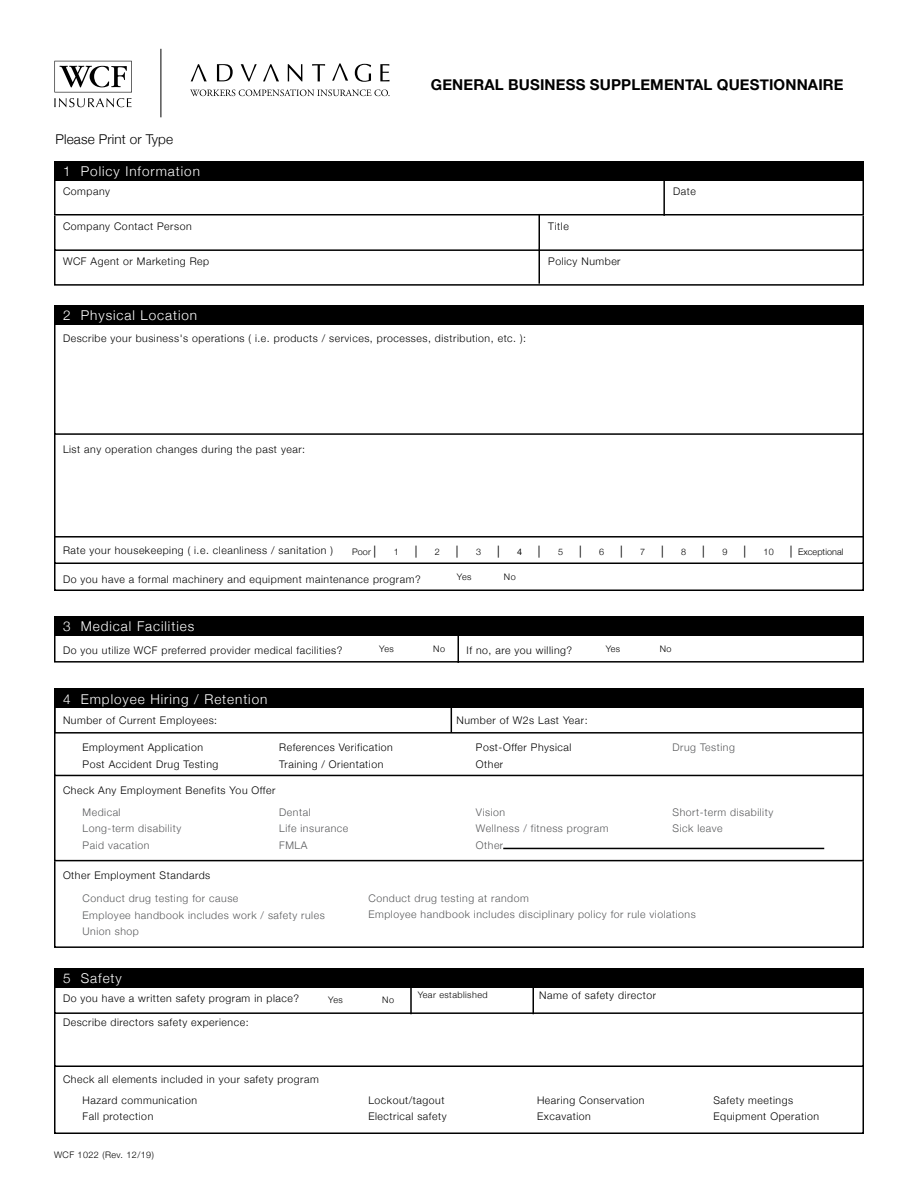
<style>
.page{position:relative;width:918px;height:1188px;background:#fff}
.page>*{position:absolute;margin:0;border:0;box-sizing:border-box;transform-origin:0 0}
.t1{font:700 15px "Helvetica Neue";letter-spacing:.01em;color:#000}
.t2{font:300 13.5px "Helvetica Neue";letter-spacing:.07em;color:#fff}
.t3{font:300 13.5px "Helvetica Neue";letter-spacing:.01em;color:#000}
.t4{font:12px "Helvetica Neue";color:#000}
.t5{font:300 10.5px/16.6px "Helvetica Neue";letter-spacing:.05em;color:#000}
.t6{font:300 10.5px "Helvetica Neue";letter-spacing:.05em;color:#58595b}
.t7{font:300 9px "Helvetica Neue";letter-spacing:.05em;color:#000}
.t8{font:300 9px "Helvetica Neue";letter-spacing:.01em;color:#000}
.t9{font:9px "Helvetica Neue";color:#000}
.s1{font-weight:400;font-size:12px}
</style>
<div class="page">
<div style="left:54px;top:179px;width:810px;height:36px;border:2px solid #000"></div>
<div style="left:54px;top:250px;width:810px;height:36px;border:2px solid #000"></div>
<div style="left:54px;top:161px;width:810px;height:20px;background:#000"></div>
<hr style="left:538px;top:214px;width:2px;height:35px;background:#000">
<hr style="left:538px;top:249px;width:2px;height:35px;background:#000">
<hr style="left:663px;top:181px;width:2px;height:35px;background:#000">
<hr style="left:451px;top:696px;width:1px;height:37px;background:#000">
<div style="left:54px;top:705px;width:810px;height:29px;border:2px solid #000"></div>
<div style="left:54px;top:775px;width:810px;height:86px;border:2px solid #000"></div>
<div style="left:54px;top:860px;width:810px;height:88px;border:2px solid #000"></div>
<div style="left:54px;top:688px;width:810px;height:20px;background:#000"></div>
<hr style="left:503px;top:848px;width:321px;height:1px;background:#000">
<hr style="left:410px;top:979px;width:2px;height:35px;background:#000">
<hr style="left:532px;top:979px;width:2px;height:35px;background:#000">
<div style="left:54px;top:968px;width:810px;height:20px;background:#000"></div>
<div style="left:54px;top:985px;width:810px;height:29px;border:2px solid #000"></div>
<div style="left:54px;top:1013px;width:810px;height:54px;border:2px solid #000"></div>
<div style="left:54px;top:1065px;width:810px;height:69px;border:2px solid #000"></div>
<hr style="left:458px;top:628px;width:1px;height:35px;background:#000">
<div style="left:54px;top:634px;width:810px;height:29px;border:2px solid #000"></div>
<div style="left:54px;top:616px;width:810px;height:20px;background:#000"></div>
<div style="left:54px;top:316px;width:810px;height:119px;border:2px solid #000"></div>
<div style="left:54px;top:536px;width:810px;height:28px;border:2px solid #000"></div>
<div style="left:54px;top:563px;width:810px;height:28px;border:2px solid #000"></div>
<div style="left:54px;top:306px;width:810px;height:19px;background:#000"></div>
<svg style="left:54px;top:61px;width:78px;height:31px"></svg>
<svg style="left:54px;top:98px;width:78px;height:9px"></svg>
<svg style="left:191px;top:64px;width:16px;height:17px"></svg>
<svg style="left:217px;top:64px;width:16px;height:17px"></svg>
<svg style="left:241px;top:64px;width:16px;height:17px"></svg>
<svg style="left:263px;top:64px;width:16px;height:17px"></svg>
<svg style="left:288px;top:64px;width:14px;height:17px"></svg>
<svg style="left:312px;top:64px;width:13px;height:18px"></svg>
<svg style="left:355px;top:64px;width:16px;height:18px"></svg>
<svg style="left:380px;top:64px;width:10px;height:17px"></svg>
<svg style="left:332px;top:63px;width:16px;height:18px"></svg>
<svg style="left:190px;top:89px;width:200px;height:7px"></svg>
<hr style="left:161px;top:49px;width:1px;height:68px;background:#000">
<p class="t3" style="left:56px;top:128px;width:119px">Please Print or Type</p>
<p class="t2" style="left:63px;top:160px;width:138px">1 Policy Information</p>
<p class="t5" style="left:63px;top:182px;width:49px">Company</p>
<p class="t5" style="left:63px;top:218px;width:130px">Company Contact Person</p>
<p class="t5" style="left:63px;top:252px;width:148px">WCF Agent or Marketing Rep</p>
<h1 class="t1" style="left:431px;top:73px;width:414px">GENERAL BUSINESS SUPPLEMENTAL QUESTIONNAIRE</h1>
<p class="t5" style="left:548px;top:218px;width:22px">Title</p>
<p class="t5" style="left:548px;top:252px;width:74px">Policy Number</p>
<p class="t5" style="left:673px;top:182px;width:24px">Date</p>
<p class="t2" style="left:63px;top:305px;width:136px">2 Physical Location</p>
<p class="t5" style="left:63px;top:330px;width:465px">Describe your business's operations ( i.e. products / services, processes, distribution, etc. ):</p>
<p class="t5" style="left:63px;top:440px;width:244px">List any operation changes during the past year:</p>
<p class="t7" style="left:352px;top:544px;width:26px">Poor <span class="s1">|</span></p>
<p class="t7" style="left:394px;top:544px;width:7px">1</p>
<p class="t4" style="left:415px;top:542px;width:4px">|</p>
<p class="t7" style="left:435px;top:544px;width:7px">2</p>
<p class="t4" style="left:456px;top:542px;width:4px">|</p>
<p class="t7" style="left:476px;top:544px;width:7px">3</p>
<p class="t4" style="left:497px;top:542px;width:4px">|</p>
<p class="t9" style="left:517px;top:545px;width:7px">4</p>
<p class="t4" style="left:538px;top:542px;width:4px">|</p>
<p class="t7" style="left:558px;top:544px;width:7px">5</p>
<p class="t4" style="left:579px;top:542px;width:4px">|</p>
<p class="t7" style="left:599px;top:544px;width:7px">6</p>
<p class="t4" style="left:620px;top:542px;width:4px">|</p>
<p class="t7" style="left:640px;top:544px;width:7px">7</p>
<p class="t4" style="left:661px;top:542px;width:4px">|</p>
<p class="t7" style="left:681px;top:544px;width:7px">8</p>
<p class="t4" style="left:702px;top:542px;width:4px">|</p>
<p class="t7" style="left:722px;top:544px;width:7px">9</p>
<p class="t4" style="left:743px;top:542px;width:4px">|</p>
<p class="t7" style="left:764px;top:544px;width:12px">10</p>
<p class="t8" style="left:790px;top:544px;width:55px"><span class="s1">|</span> Exceptional</p>
<p class="t5" style="left:63px;top:541px;width:272px">Rate your housekeeping ( i.e. cleanliness / sanitation )</p>
<p class="t5" style="left:63px;top:570px;width:359px">Do you have a formal machinery and equipment maintenance program?</p>
<p class="t7" style="left:457px;top:570px;width:16px">Yes</p>
<p class="t7" style="left:504px;top:570px;width:13px">No</p>
<p class="t2" style="left:63px;top:615px;width:133px">3 Medical Facilities</p>
<p class="t5" style="left:63px;top:641px;width:281px">Do you utilize WCF preferred provider medical facilities?</p>
<p class="t5" style="left:467px;top:641px;width:107px">If no, are you willing?</p>
<p class="t7" style="left:379px;top:641px;width:16px">Yes</p>
<p class="t7" style="left:433px;top:641px;width:13px">No</p>
<p class="t7" style="left:606px;top:641px;width:16px">Yes</p>
<p class="t7" style="left:660px;top:641px;width:13px">No</p>
<p class="t2" style="left:63px;top:688px;width:206px">4 Employee Hiring / Retention</p>
<p class="t5" style="left:83px;top:738px;width:122px">Employment Application</p>
<p class="t6" style="left:673px;top:739px;width:64px">Drug Testing</p>
<p class="t5" style="left:83px;top:755px;width:137px">Post Accident Drug Testing</p>
<p class="t5" style="left:63px;top:711px;width:156px">Number of Current Employees:</p>
<p class="t5" style="left:457px;top:711px;width:133px">Number of W2s Last Year:</p>
<p class="t5" style="left:279px;top:738px;width:115px">References Verification<br>Training / Orientation</p>
<p class="t5" style="left:476px;top:738px;width:97px">Post-Offer Physical<br>Other</p>
<p class="t5" style="left:63px;top:781px;width:214px">Check Any Employment Benefits You Offer</p>
<p class="t6" style="left:83px;top:804px;width:40px">Medical</p>
<p class="t6" style="left:279px;top:804px;width:33px">Dental</p>
<p class="t6" style="left:476px;top:804px;width:31px">Vision</p>
<p class="t6" style="left:673px;top:804px;width:102px">Short-term disability</p>
<p class="t6" style="left:83px;top:820px;width:100px">Long-term disability</p>
<p class="t6" style="left:279px;top:820px;width:71px">Life insurance</p>
<p class="t6" style="left:476px;top:820px;width:134px">Wellness / fitness program</p>
<p class="t6" style="left:673px;top:820px;width:52px">Sick leave</p>
<p class="t6" style="left:83px;top:837px;width:68px">Paid vacation</p>
<p class="t6" style="left:279px;top:837px;width:30px">FMLA</p>
<p class="t6" style="left:476px;top:837px;width:29px">Other</p>
<p class="t5" style="left:63px;top:866px;width:149px">Other Employment Standards</p>
<p class="t6" style="left:83px;top:890px;width:157px">Conduct drug testing for cause</p>
<p class="t6" style="left:368px;top:890px;width:162px">Conduct drug testing at random</p>
<p class="t6" style="left:83px;top:906px;width:244px">Employee handbook includes work / safety rules</p>
<p class="t6" style="left:368px;top:906px;width:329px">Employee handbook includes disciplinary policy for rule violations</p>
<p class="t6" style="left:83px;top:923px;width:58px">Union shop</p>
<p class="t2" style="left:63px;top:967px;width:60px">5 Safety</p>
<p class="t5" style="left:63px;top:986px;width:238px;line-height:23.1px">Do you have a written safety program in place?<br>Describe directors safety experience:</p>
<p class="t7" style="left:418px;top:988px;width:71px">Year established</p>
<p class="t5" style="left:539px;top:987px;width:118px">Name of safety director</p>
<p class="t7" style="left:328px;top:993px;width:16px">Yes</p>
<p class="t7" style="left:382px;top:993px;width:13px">No</p>
<p class="t5" style="left:83px;top:1068px;width:238px;line-height:21.1px;text-indent:-20px">Check all elements included in your safety program<br>Hazard communication</p>
<p class="t5" style="left:368px;top:1091px;width:78px">Lockout/tagout</p>
<p class="t5" style="left:537px;top:1091px;width:109px">Hearing Conservation</p>
<p class="t5" style="left:713px;top:1091px;width:81px">Safety meetings</p>
<p class="t5" style="left:83px;top:1107px;width:72px">Fall protection</p>
<p class="t5" style="left:368px;top:1107px;width:80px">Electrical safety</p>
<p class="t5" style="left:537px;top:1107px;width:55px">Excavation</p>
<p class="t5" style="left:713px;top:1107px;width:107px">Equipment Operation</p>
<p class="t7" style="left:54px;top:1147px;width:101px">WCF 1022 (Rev. 12/19)</p>
</div>
